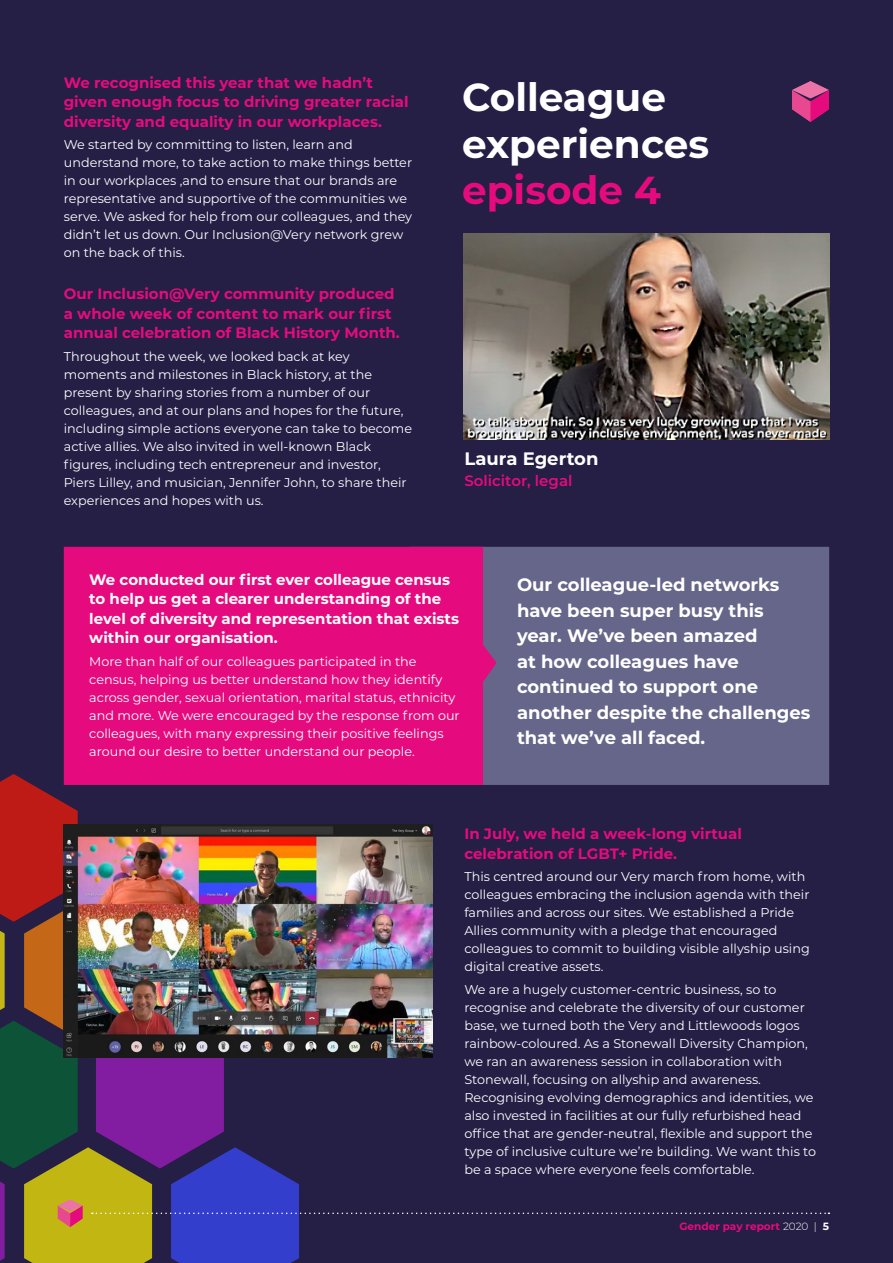
<style>
.page{position:relative;width:893px;height:1263px;background:#251e45}
.page>*{position:absolute;margin:0;border:0;box-sizing:border-box;transform-origin:0 0}
.t1{font:700 39px/46.8px "Montserrat";color:#fff}
.t2{font:700 39px "Montserrat";color:#e50b7e}
.t3{font:700 18px/25.5px "Montserrat";color:#fff}
.t4{font:700 15px/19.5px "Montserrat";color:#e50b7e}
.t5{font:700 15px/19.5px "Montserrat";color:#fff}
.t6{font:600 15px "Montserrat";color:#e50b7e}
.t7{font:12.75px/18px "Montserrat";color:#fff}
.t8{font:700 10.5px "Montserrat";color:#e50b7e}
.s1{font-weight:300;color:#fff}
.s2{color:#fff}
</style>
<div class="page">
<img style="left:463px;top:234px;width:366px;height:206px">
<svg style="left:792px;top:81px;width:37px;height:41px"></svg>
<div style="left:497px;top:547px;width:332px;height:227px;background:#66668a"></div>
<div style="left:64px;top:547px;width:433px;height:227px;background:#e50b7e"></div>
<img style="left:0;top:774px;width:829px;height:489px">
<p class="t4" style="left:64px;top:72px;width:346px">We recognised this year that we hadn’t given enough focus to driving greater racial diversity and equality in our workplaces.</p>
<p class="t7" style="left:64px;top:135px;width:350px">We started by committing to listen, learn and understand more, to take action to make things better in our workplaces ,and to ensure that our brands are representative and supportive of the communities we serve. We asked for help from our colleagues, and they didn’t let us down. Our Inclusion@Very network grew on the back of this.</p>
<p class="t4" style="left:64px;top:284px;width:338px">Our Inclusion@Very community produced a whole week of content to mark our first annual celebration of Black History Month.</p>
<p class="t7" style="left:64px;top:347px;width:350px">Throughout the week, we looked back at key moments and milestones in Black history, at the present by sharing stories from a number of our colleagues, and at our plans and hopes for the future, including simple actions everyone can take to become active allies. We also invited in well-known Black figures, including tech entrepreneur and investor, Piers Lilley, and musician, Jennifer John, to share their experiences and hopes with us.</p>
<h1 class="t1" style="left:462px;top:72px;width:249px">Colleague experiences</h1>
<h1 class="t2" style="left:462px;top:162px;width:201px">episode 4</h1>
<h2 class="t3" style="left:464px;top:445px;width:136px">Laura Egerton</h2>
<p class="t6" style="left:464px;top:470px;width:110px">Solicitor, legal</p>
<p class="t5" style="left:89px;top:569px;width:371px">We conducted our first ever colleague census to help us get a clearer understanding of the level of diversity and representation that exists within our organisation.</p>
<p class="t7" style="left:89px;top:652px;width:372px">More than half of our colleagues participated in the census, helping us better understand how they identify across gender, sexual orientation, marital status, ethnicity and more. We were encouraged by the response from our colleagues, with many expressing their positive feelings around our desire to better understand our people.</p>
<h2 class="t3" style="left:517px;top:571px;width:295px">Our colleague-led networks have been super busy this year. We’ve been amazed<br>at how colleagues have continued to support one another despite the challenges that we’ve all faced.</h2>
<p class="t4" style="left:464px;top:824px;width:279px">In July, we held a week-long virtual celebration of LGBT+ Pride.</p>
<p class="t7" style="left:464px;top:867px;width:347px">This centred around our Very march from home, with colleagues embracing the inclusion agenda with their families and across our sites. We established a Pride Allies community with a pledge that encouraged colleagues to commit to building visible allyship using digital creative assets.</p>
<p class="t7" style="left:464px;top:979px;width:353px">We are a hugely customer-centric business, so to recognise and celebrate the diversity of our customer base, we turned both the Very and Littlewoods logos rainbow-coloured. As a Stonewall Diversity Champion, we ran an awareness session in collaboration with Stonewall, focusing on allyship and awareness.<br>Recognising evolving demographics and identities, we also invested in facilities at our fully refurbished head office that are gender-neutral, flexible and support the type of inclusive culture we’re building. We want this to be a space where everyone feels comfortable.</p>
<p class="t8" style="left:679px;top:1218px;width:151px">Gender pay report <span class="s1">2020 |</span> <span class="s2">5</span></p>
</div>
